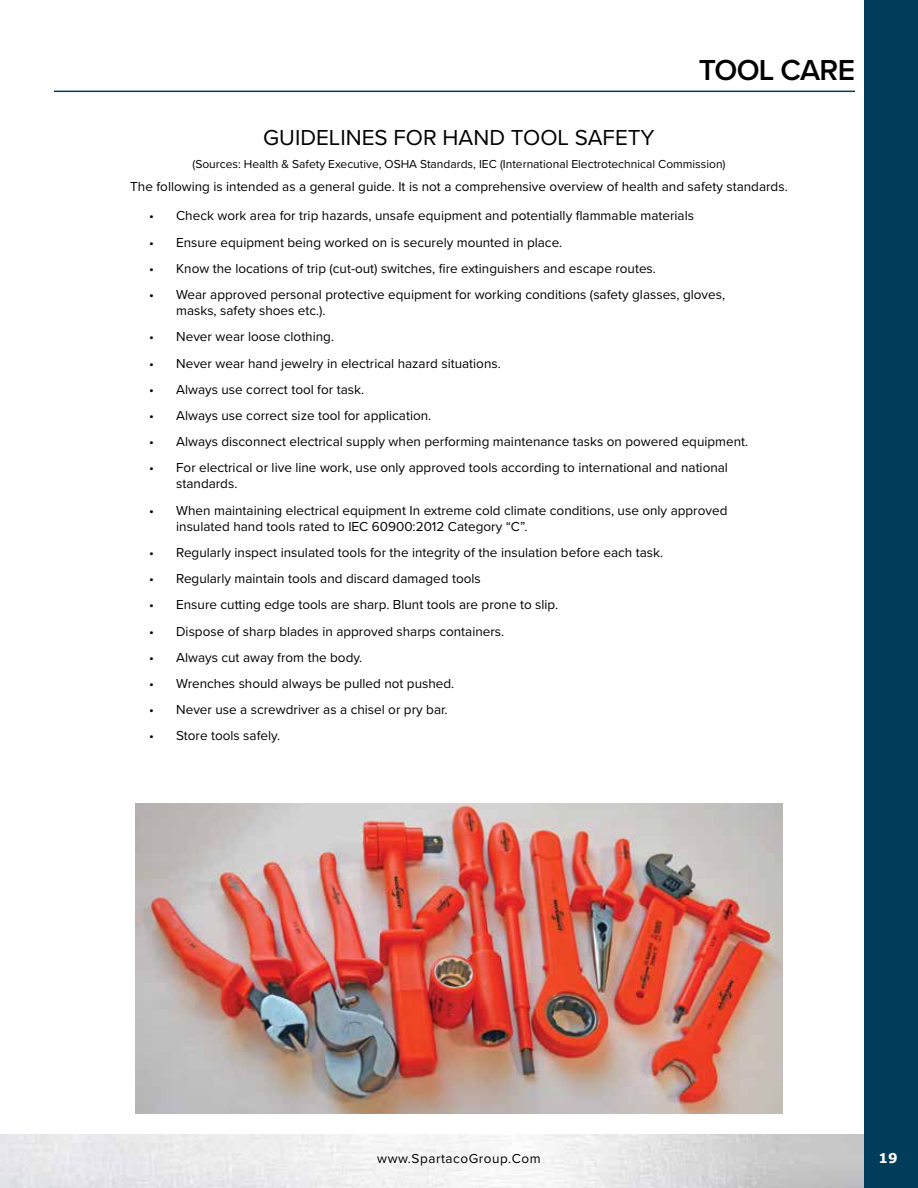
<style>
.page{position:relative;width:918px;height:1188px;background:#fff}
.page>*{position:absolute;margin:0;border:0;box-sizing:border-box;transform-origin:0 0}
.t1{font:600 30px "Proxima Nova";letter-spacing:-.025em;color:#000}
.t2{font:22.5px "Proxima Nova";color:#000}
.t3{font:13.5px/16.2px "Proxima Nova";color:#000}
.t4{font:13.5px "Proxima Nova";letter-spacing:.04em;color:#000}
.t5{font:700 13.5px "Verdana";color:#fff}
.t6{font:12px "Proxima Nova";color:#000}
</style>
<div class="page">
<div style="left:864px;top:0;width:54px;height:1188px;background:#013d5b"></div>
<img style="left:135px;top:804px;width:648px;height:310px">
<hr style="left:54px;top:91px;width:801px;height:1px;background:#013d5b">
<h1 class="t1" style="left:699px;top:48px;width:158px">TOOL CARE</h1>
<h2 class="t2" style="left:263px;top:121px;width:393px">GUIDELINES FOR HAND TOOL SAFETY</h2>
<p class="t6" style="left:192px;top:155px;width:535px">(Sources: Health &amp; Safety Executive, OSHA Standards, IEC (International Electrotechnical Commission)</p>
<p class="t3" style="left:130px;top:177px;width:659px">The following is intended as a general guide. It is not a comprehensive overview of health and safety standards.</p>
<p class="t3" style="left:149px;top:207px;width:546px">• Check work area for trip hazards, unsafe equipment and potentially flammable materials</p>
<p class="t3" style="left:149px;top:233px;width:415px">• Ensure equipment being worked on is securely mounted in place.</p>
<p class="t3" style="left:149px;top:260px;width:508px">• Know the locations of trip (cut-out) switches, fire extinguishers and escape routes.</p>
<p class="t3" style="left:176px;top:286px;width:551px;text-indent:-27px">• Wear approved personal protective equipment for working conditions (safety glasses, gloves, masks, safety shoes etc.).</p>
<p class="t3" style="left:149px;top:328px;width:186px">• Never wear loose clothing.</p>
<p class="t3" style="left:149px;top:354px;width:353px">• Never wear hand jewelry in electrical hazard situations.</p>
<p class="t3" style="left:149px;top:381px;width:216px">• Always use correct tool for task.</p>
<p class="t3" style="left:149px;top:407px;width:284px">• Always use correct size tool for application.</p>
<p class="t3" style="left:149px;top:433px;width:601px">• Always disconnect electrical supply when performing maintenance tasks on powered equipment.</p>
<p class="t3" style="left:176px;top:459px;width:553px;text-indent:-27px">• For electrical or live line work, use only approved tools according to international and national standards.</p>
<p class="t3" style="left:176px;top:501px;width:553px;text-indent:-27px">• When maintaining electrical equipment In extreme cold climate conditions, use only approved insulated hand tools rated to IEC 60900:2012 Category “C”.</p>
<p class="t3" style="left:149px;top:544px;width:515px">• Regularly inspect insulated tools for the integrity of the insulation before each task.</p>
<p class="t3" style="left:149px;top:570px;width:333px">• Regularly maintain tools and discard damaged tools</p>
<p class="t3" style="left:149px;top:596px;width:411px">• Ensure cutting edge tools are sharp. Blunt tools are prone to slip.</p>
<p class="t3" style="left:149px;top:622px;width:357px">• Dispose of sharp blades in approved sharps containers.</p>
<p class="t3" style="left:149px;top:649px;width:215px">• Always cut away from the body.</p>
<p class="t3" style="left:149px;top:675px;width:307px">• Wrenches should always be pulled not pushed.</p>
<p class="t3" style="left:149px;top:701px;width:300px">• Never use a screwdriver as a chisel or pry bar.</p>
<p class="t3" style="left:149px;top:727px;width:132px">• Store tools safely.</p>
<p class="t4" style="left:377px;top:1148px;width:165px">www.SpartacoGroup.Com</p>
<p class="t5" style="left:879px;top:1149px;width:21px">19</p>
</div>
